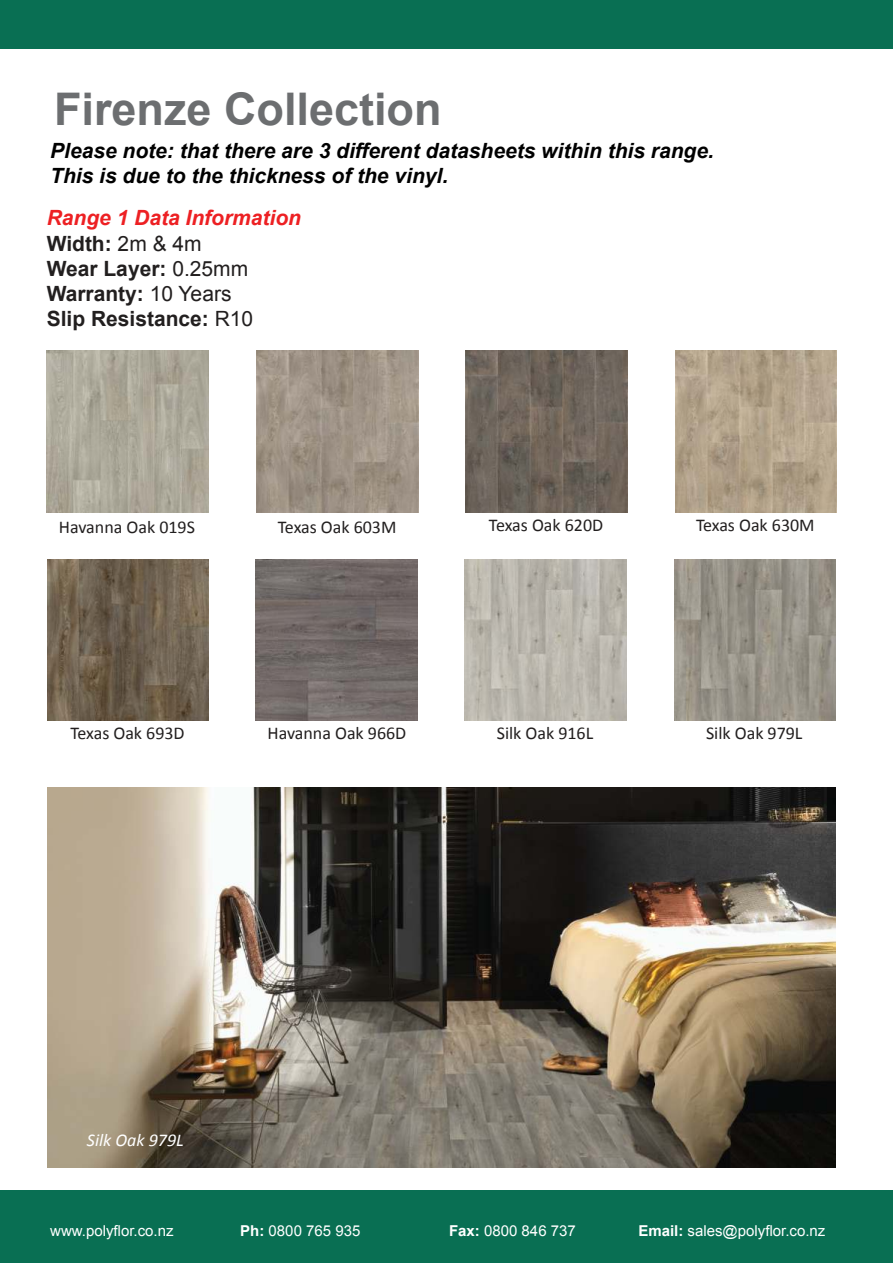
<style>
.page{position:relative;width:893px;height:1263px;background:#fff}
.page>*{position:absolute;margin:0;border:0;box-sizing:border-box;transform-origin:0 0}
.t1{font:700 45px "Arial";color:#6c6e70}
.t2{font:italic 700 21px/25.2px "Arial";color:#000}
.t3{font:700 21px/25.2px "Arial";color:#221f1f}
.t4{font:18px "Calibri";color:#221f1f}
.t5{font:italic 18px "Calibri";color:#fff}
.t6{font:15px "Arial";color:#fff}
.s1{font-style:italic;color:#ed2023}
.s2{font-weight:400}
.s3{font-weight:700}
</style>
<div class="page">
<div style="left:0;top:1191px;width:893px;height:72px;background:#096f53"></div>
<div style="left:0;top:0;width:893px;height:49px;background:#096f53"></div>
<img style="left:466px;top:350px;width:161px;height:162px">
<img style="left:675px;top:350px;width:162px;height:162px">
<img style="left:257px;top:350px;width:161px;height:162px">
<img style="left:256px;top:559px;width:161px;height:162px">
<img style="left:47px;top:350px;width:161px;height:162px">
<img style="left:47px;top:559px;width:162px;height:162px">
<img style="left:47px;top:788px;width:789px;height:379px">
<img style="left:465px;top:559px;width:161px;height:162px">
<img style="left:674px;top:559px;width:162px;height:162px">
<h1 class="t1" style="left:54px;top:92px;width:389px">Firenze Collection</h1>
<p class="t2" style="left:50px;top:140px;width:665px">Please note: that there are 3 different datasheets within this range.<br>This is due to the thickness of the vinyl.</p>
<p class="t3" style="left:47px;top:207px;width:256px"><span class="s1">Range 1 Data Information<br></span>Width: <span class="s2">2m &amp; 4m<br></span>Wear Layer: <span class="s2">0.25mm<br></span>Warranty: <span class="s2">10 Years<br></span>Slip Resistance: <span class="s2">R10</span></p>
<p class="t4" style="left:59px;top:516px;width:138px">Havanna Oak 019S</p>
<p class="t4" style="left:278px;top:516px;width:120px">Texas Oak 603M</p>
<p class="t4" style="left:489px;top:515px;width:116px">Texas Oak 620D</p>
<p class="t4" style="left:696px;top:514px;width:120px">Texas Oak 630M</p>
<p class="t4" style="left:70px;top:722px;width:116px">Texas Oak 693D</p>
<p class="t4" style="left:267px;top:722px;width:140px">Havanna Oak 966D</p>
<p class="t4" style="left:497px;top:722px;width:98px">Silk Oak 916L</p>
<p class="t4" style="left:706px;top:722px;width:98px">Silk Oak 979L</p>
<p class="t5" style="left:87px;top:1129px;width:98px">Silk Oak 979L</p>
<p class="t6" style="left:50px;top:1221px;width:125px">www.polyflor.co.nz</p>
<p class="t6" style="left:240px;top:1221px;width:122px"><span class="s3">Ph:</span> 0800 765 935</p>
<p class="t6" style="left:449px;top:1221px;width:128px"><span class="s3">Fax:</span> 0800 846 737</p>
<p class="t6" style="left:638px;top:1221px;width:188px"><span class="s3">Email:</span> sales@polyflor.co.nz</p>
</div>
